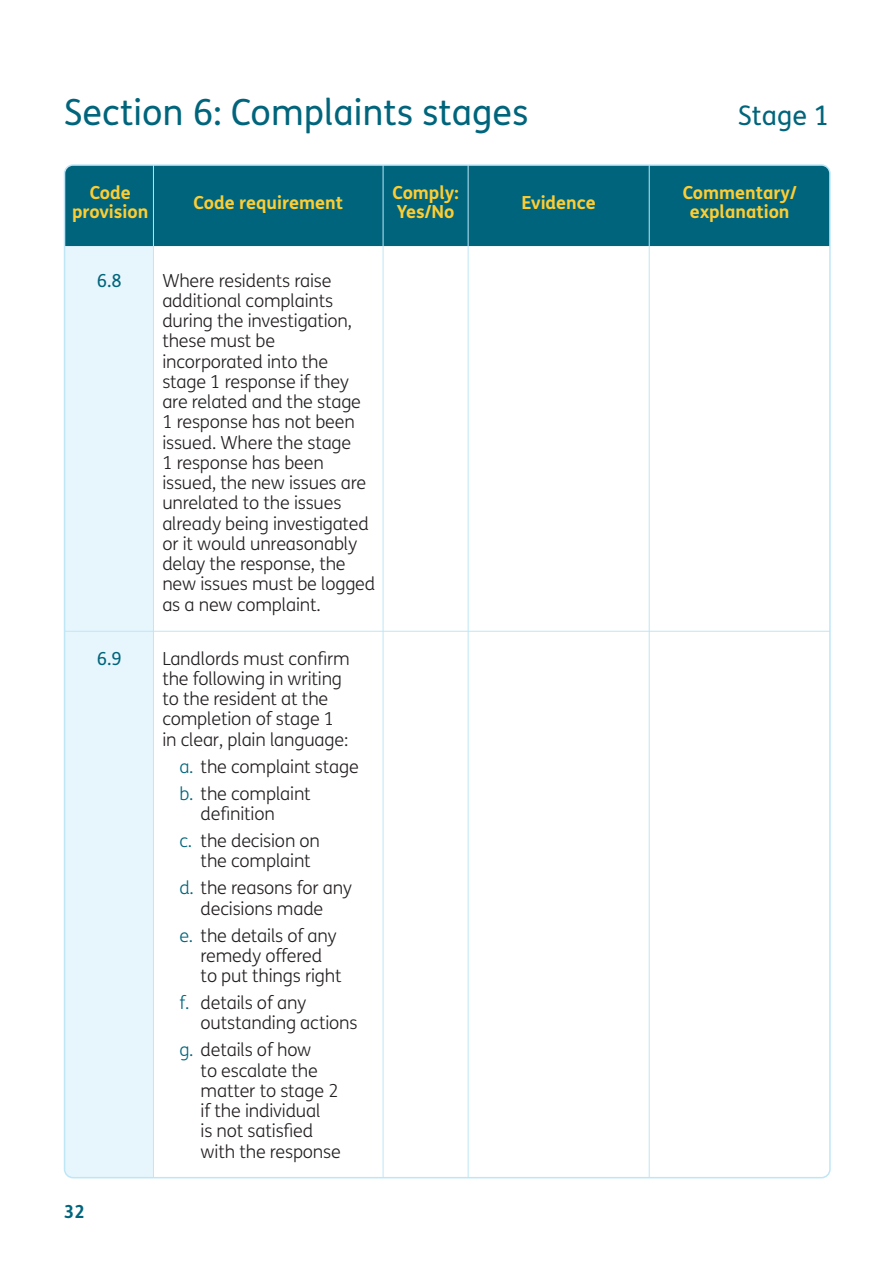
<style>
.page{position:relative;width:893px;height:1263px;background:#fff}
.page>*{position:absolute;margin:0;border:0;box-sizing:border-box;transform-origin:0 0}
.Heading_1{font:36px "FS Me";color:#00657c}
.Heading_1-2{font:27px "FS Me";color:#00657c}
.paragraph{font:300 18px/20.2px "FS Me";letter-spacing:-.01em;color:#231f20}
.No_Spacing{font:300 18px/20.2px "FS Me";letter-spacing:-.01em;color:#231f20}
.t1{font:700 18px/19.5px "FS Me";color:#fecd33;text-align:center}
.t2{font:18px "FS Me";color:#00657c}
.t3{font:700 18px "FS Me";color:#00657c}
.s1{color:#00657c}
</style>
<div class="page">
<div style="left:65px;top:246px;width:88px;height:932px;background:#e7f6fc"></div>
<div style="left:67px;top:167px;width:761px;height:79px;background:#00657c"></div>
<hr style="left:153px;top:165px;width:1px;height:1013px;background:#bee6f7">
<hr style="left:383px;top:165px;width:1px;height:1013px;background:#bee6f7">
<hr style="left:468px;top:165px;width:1px;height:1013px;background:#bee6f7">
<hr style="left:65px;top:631px;width:765px;height:1px;background:#bee6f7">
<hr style="left:649px;top:165px;width:1px;height:1013px;background:#bee6f7">
<p class="Heading_1" style="left:64px;top:87px;width:466px">Section 6: Complaints stages</p>
<p class="Heading_1-2" style="left:738px;top:96px;width:93px">Stage 1</p>
<p class="t1" style="left:72px;top:182px;width:78px">Code provision</p>
<p class="t1" style="left:392px;top:182px;width:68px;text-align:left">Comply:<br>Yes/No</p>
<p class="t1" style="left:521px;top:191px;width:76px">Evidence</p>
<p class="t1" style="left:683px;top:182px;width:115px">Commentary/ explanation</p>
<p class="t1" style="left:194px;top:191px;width:151px">Code requirement</p>
<p class="t2" style="left:97px;top:268px;width:26px">6.8</p>
<p class="t2" style="left:97px;top:646px;width:26px">6.9</p>
<p class="t3" style="left:64px;top:1198px;width:23px">32</p>
<p class="No_Spacing" style="left:162px;top:270px;width:214px">Where residents raise additional complaints during the investigation, these must be incorporated into the stage 1 response if they are related and the stage<br>1 response has not been issued. Where the stage<br>1 response has been issued, the new issues are unrelated to the issues already being investigated or it would unreasonably delay the response, the new issues must be logged as a new complaint.</p>
<p class="paragraph" style="left:162px;top:648px;width:189px">Landlords must confirm the following in writing to the resident at the completion of stage 1 in clear, plain language:</p>
<p class="paragraph" style="left:179px;top:756px;width:181px"><span class="s1">a.</span> the complaint stage</p>
<p class="paragraph" style="left:201px;top:783px;width:112px;text-indent:-21px"><span class="s1">b.</span> the complaint definition</p>
<p class="paragraph" style="left:201px;top:830px;width:121px;text-indent:-21px"><span class="s1">c.</span> the decision on the complaint</p>
<p class="paragraph" style="left:179px;top:877px;width:174px;text-align:center"><span class="s1">d.</span> the reasons for any decisions made</p>
<p class="paragraph" style="left:201px;top:925px;width:143px;text-indent:-21px"><span class="s1">e.</span> the details of any remedy offered to put things right</p>
<p class="paragraph" style="left:201px;top:992px;width:159px;text-indent:-21px"><span class="s1">f.</span> details of any outstanding actions</p>
<p class="paragraph" style="left:201px;top:1039px;width:142px;text-indent:-21px"><span class="s1">g.</span> details of how<br>to escalate the matter to stage 2 if the individual<br>is not satisfied with the response</p>
</div>
